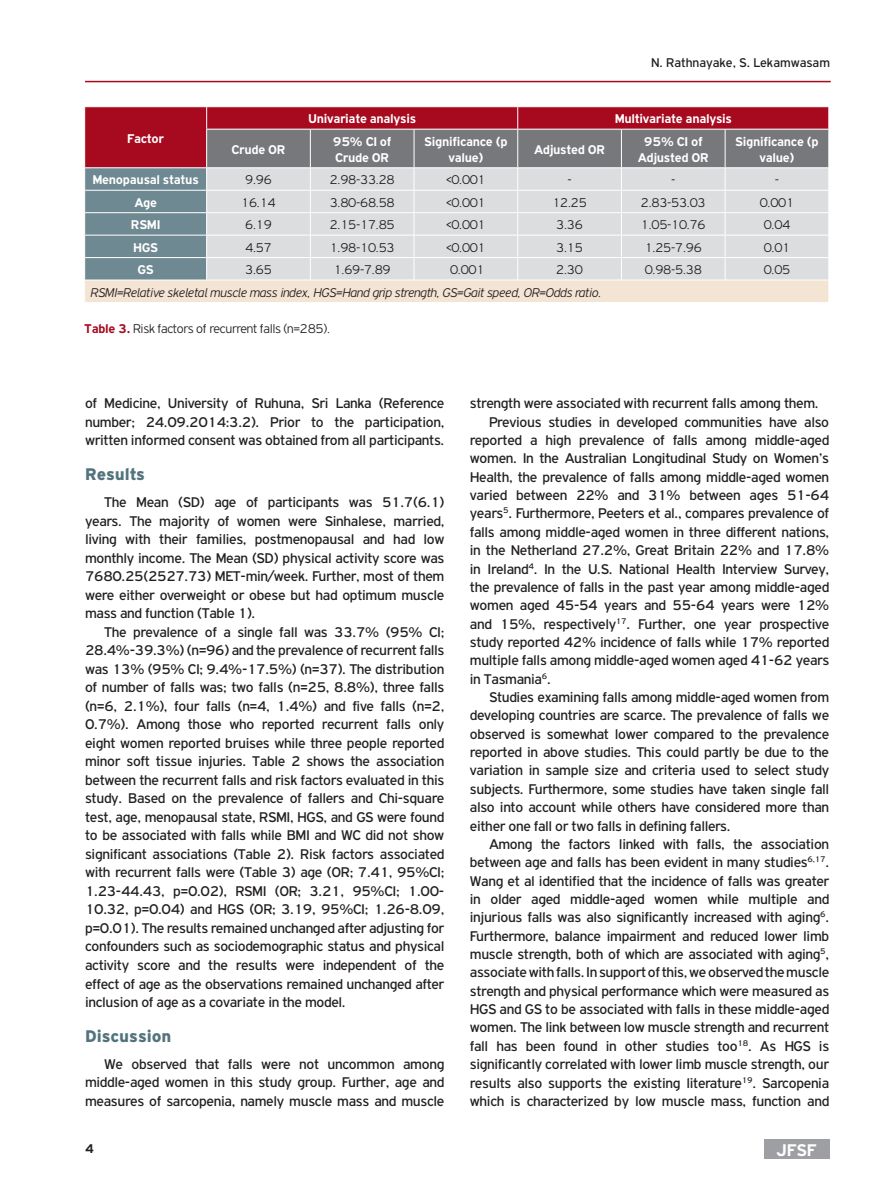
<style>
.page{position:relative;width:893px;height:1191px;background:#fff}
.page>*{position:absolute;margin:0;border:0;box-sizing:border-box;transform-origin:0 0}
.TITLE_BOLD{font:900 18px "PF Highway Gothic";color:#53737c}
.t1{font:700 18px "PF Highway Gothic";color:#fff}
.t2{font:15px/18.3px "PF Highway Gothic";letter-spacing:-.02em;color:#231f20;text-align:justify}
.LEGEND{font:300 13.5px "PF Highway Gothic";letter-spacing:-.02em;color:#231f20}
.LEGEND-2{font:700 13.5px/16.2px "PF Highway Gothic";letter-spacing:-.02em;color:#fff;text-align:center}
.LEGEND-3{font:italic 300 13.5px "PF Highway Gothic";letter-spacing:-.02em;color:#231f20}
.t3{font:13.5px "PF Highway Gothic";color:#231f20}
.t4{font:700 13.5px "PF Highway Gothic";color:#231f20}
.s1{font-weight:700;color:#a7091e}
</style>
<div class="page">
<div style="left:764px;top:1139px;width:65px;height:19px;background:#9d9fa2"></div>
<hr style="left:85px;top:81px;width:746px;height:1px;background:#a7091e">
<svg style="left:84px;top:107px;width:745px;height:195px;background:#bea9ad"></svg>
<p class="t3" style="left:651px;top:56px;width:180px">N. Rathnayake, S. Lekamwasam</p>
<p class="LEGEND-2" style="left:127px;top:130px;width:38px">Factor</p>
<p class="LEGEND-2" style="left:308px;top:111px;width:109px">Univariate analysis</p>
<p class="LEGEND-2" style="left:615px;top:111px;width:119px">Multivariate analysis</p>
<p class="LEGEND-2" style="left:231px;top:141px;width:56px">Crude OR</p>
<p class="LEGEND-2" style="left:333px;top:133px;width:60px;text-align:left">95% CI of<br>Crude OR</p>
<p class="LEGEND-2" style="left:424px;top:133px;width:85px">Significance (p value)</p>
<p class="LEGEND-2" style="left:534px;top:141px;width:73px">Adjusted OR</p>
<p class="LEGEND-2" style="left:638px;top:133px;width:73px">95% CI of<br>Adjusted OR</p>
<p class="LEGEND-2" style="left:735px;top:133px;width:85px">Significance (p value)</p>
<p class="LEGEND-2" style="left:93px;top:172px;width:108px">Menopausal status</p>
<p class="LEGEND" style="left:245px;top:173px;width:28px">9.96</p>
<p class="LEGEND" style="left:330px;top:173px;width:66px">2.98-33.28</p>
<p class="LEGEND" style="left:446px;top:173px;width:41px">&lt;0.001</p>
<p class="LEGEND" style="left:567px;top:173px;width:6px">-</p>
<p class="LEGEND" style="left:671px;top:173px;width:6px">-</p>
<p class="LEGEND" style="left:775px;top:173px;width:6px">-</p>
<p class="LEGEND-2" style="left:134px;top:194px;width:24px">Age</p>
<p class="LEGEND" style="left:241px;top:195px;width:36px">16.14</p>
<p class="LEGEND" style="left:330px;top:195px;width:66px">3.80-68.58</p>
<p class="LEGEND" style="left:446px;top:195px;width:41px">&lt;0.001</p>
<p class="LEGEND" style="left:552px;top:195px;width:36px">12.25</p>
<p class="LEGEND" style="left:641px;top:195px;width:66px">2.83-53.03</p>
<p class="LEGEND" style="left:760px;top:195px;width:36px">0.001</p>
<p class="LEGEND-2" style="left:131px;top:217px;width:31px">RSMI</p>
<p class="LEGEND" style="left:245px;top:218px;width:28px">6.19</p>
<p class="LEGEND" style="left:330px;top:218px;width:66px">2.15-17.85</p>
<p class="LEGEND" style="left:446px;top:218px;width:41px">&lt;0.001</p>
<p class="LEGEND" style="left:556px;top:218px;width:28px">3.36</p>
<p class="LEGEND" style="left:641px;top:218px;width:66px">1.05-10.76</p>
<p class="LEGEND" style="left:764px;top:218px;width:28px">0.04</p>
<p class="LEGEND-2" style="left:133px;top:239px;width:26px">HGS</p>
<p class="LEGEND" style="left:245px;top:240px;width:28px">4.57</p>
<p class="LEGEND" style="left:330px;top:240px;width:66px">1.98-10.53</p>
<p class="LEGEND" style="left:446px;top:240px;width:41px">&lt;0.001</p>
<p class="LEGEND" style="left:556px;top:240px;width:28px">3.15</p>
<p class="LEGEND" style="left:645px;top:240px;width:59px">1.25-7.96</p>
<p class="LEGEND" style="left:764px;top:240px;width:28px">0.01</p>
<p class="LEGEND-2" style="left:138px;top:261px;width:18px">GS</p>
<p class="LEGEND" style="left:245px;top:262px;width:28px">3.65</p>
<p class="LEGEND" style="left:334px;top:262px;width:59px">1.69-7.89</p>
<p class="LEGEND" style="left:450px;top:262px;width:36px">0.001</p>
<p class="LEGEND" style="left:556px;top:262px;width:28px">2.30</p>
<p class="LEGEND" style="left:645px;top:262px;width:59px">0.98-5.38</p>
<p class="LEGEND" style="left:764px;top:262px;width:28px">0.05</p>
<p class="LEGEND-3" style="left:91px;top:285px;width:512px">RSMI=Relative skeletal muscle mass index, HGS=Hand grip strength, GS=Gait speed, OR=Odds ratio.</p>
<p class="LEGEND" style="left:84px;top:322px;width:247px"><span class="s1">Table 3.</span> Risk factors of recurrent falls (n=285).</p>
<p class="t2" style="left:85px;top:394px;width:361px">of Medicine, University of Ruhuna, Sri Lanka (Reference number; 24.09.2014:3.2). Prior to the participation, written informed consent was obtained from all participants.</p>
<p class="TITLE_BOLD" style="left:85px;top:464px;width:61px">Results</p>
<p class="t2" style="left:85px;top:493px;width:361px;text-indent:19px">The Mean (SD) age of participants was 51.7(6.1) years. The majority of women were Sinhalese, married, living with their families, postmenopausal and had low monthly income. The Mean (SD) physical activity score was 7680.25(2527.73) MET-min/week. Further, most of them were either overweight or obese but had optimum muscle mass and function (Table 1).</p>
<p class="t2" style="left:85px;top:622px;width:361px;text-indent:19px">The prevalence of a single fall was 33.7% (95% CI; 28.4%-39.3%) (n=96) and the prevalence of recurrent falls was 13% (95% CI; 9.4%-17.5%) (n=37). The distribution of number of falls was; two falls (n=25, 8.8%), three falls (n=6, 2.1%), four falls (n=4, 1.4%) and five falls (n=2, 0.7%). Among those who reported recurrent falls only eight women reported bruises while three people reported minor soft tissue injuries. Table 2 shows the association between the recurrent falls and risk factors evaluated in this study. Based on the prevalence of fallers and Chi-square test, age, menopausal state, RSMI, HGS, and GS were found to be associated with falls while BMI and WC did not show significant associations (Table 2). Risk factors associated with recurrent falls were (Table 3) age (OR; 7.41, 95%CI; 1.23-44.43, p=0.02), RSMI (OR; 3.21, 95%CI; 1.00- 10.32, p=0.04) and HGS (OR; 3.19, 95%CI; 1.26-8.09, p=0.01). The results remained unchanged after adjusting for confounders such as sociodemographic status and physical activity score and the results were independent of the effect of age as the observations remained unchanged after inclusion of age as a covariate in the model.</p>
<p class="TITLE_BOLD" style="left:85px;top:1026px;width:88px">Discussion</p>
<p class="t2" style="left:85px;top:1054px;width:361px;text-indent:19px">We observed that falls were not uncommon among middle-aged women in this study group. Further, age and measures of sarcopenia, namely muscle mass and muscle</p>
<p class="t2" style="left:470px;top:394px;width:350px">strength were associated with recurrent falls among them.</p>
<p class="t2" style="left:470px;top:412px;width:361px;text-indent:19px">Previous studies in developed communities have also reported a high prevalence of falls among middle-aged women. In the Australian Longitudinal Study on Women’s Health, the prevalence of falls among middle-aged women varied between 22% and 31% between ages 51-64 years<sup>5</sup>. Furthermore, Peeters et al., compares prevalence of falls among middle-aged women in three different nations, in the Netherland 27.2%, Great Britain 22% and 17.8% in Ireland<sup>4</sup>. In the U.S. National Health Interview Survey, the prevalence of falls in the past year among middle-aged women aged 45-54 years and 55-64 years were 12% and 15%, respectively<sup>17</sup>. Further, one year prospective study reported 42% incidence of falls while 17% reported multiple falls among middle-aged women aged 41-62 years in Tasmania<sup>6</sup>.</p>
<p class="t2" style="left:470px;top:688px;width:361px;text-indent:19px">Studies examining falls among middle-aged women from developing countries are scarce. The prevalence of falls we observed is somewhat lower compared to the prevalence reported in above studies. This could partly be due to the variation in sample size and criteria used to select study subjects. Furthermore, some studies have taken single fall also into account while others have considered more than either one fall or two falls in defining fallers.</p>
<p class="t2" style="left:470px;top:835px;width:361px;text-indent:19px">Among the factors linked with falls, the association between age and falls has been evident in many studies<sup>6,17</sup>.<br>Wang et al identified that the incidence of falls was greater in older aged middle-aged women while multiple and injurious falls was also significantly increased with aging<sup>6</sup>.<br>Furthermore, balance impairment and reduced lower limb muscle strength, both of which are associated with aging<sup>5</sup>, associate with falls. In support of this, we observed the muscle strength and physical performance which were measured as HGS and GS to be associated with falls in these middle-aged women. The link between low muscle strength and recurrent fall has been found in other studies too<sup>18</sup>. As HGS is significantly correlated with lower limb muscle strength, our results also supports the existing literature<sup>19</sup>. Sarcopenia which is characterized by low muscle mass, function and</p>
<p class="t4" style="left:85px;top:1140px;width:10px">4</p>
<p class="t1" style="left:776px;top:1140px;width:42px">JFSF</p>
</div>
